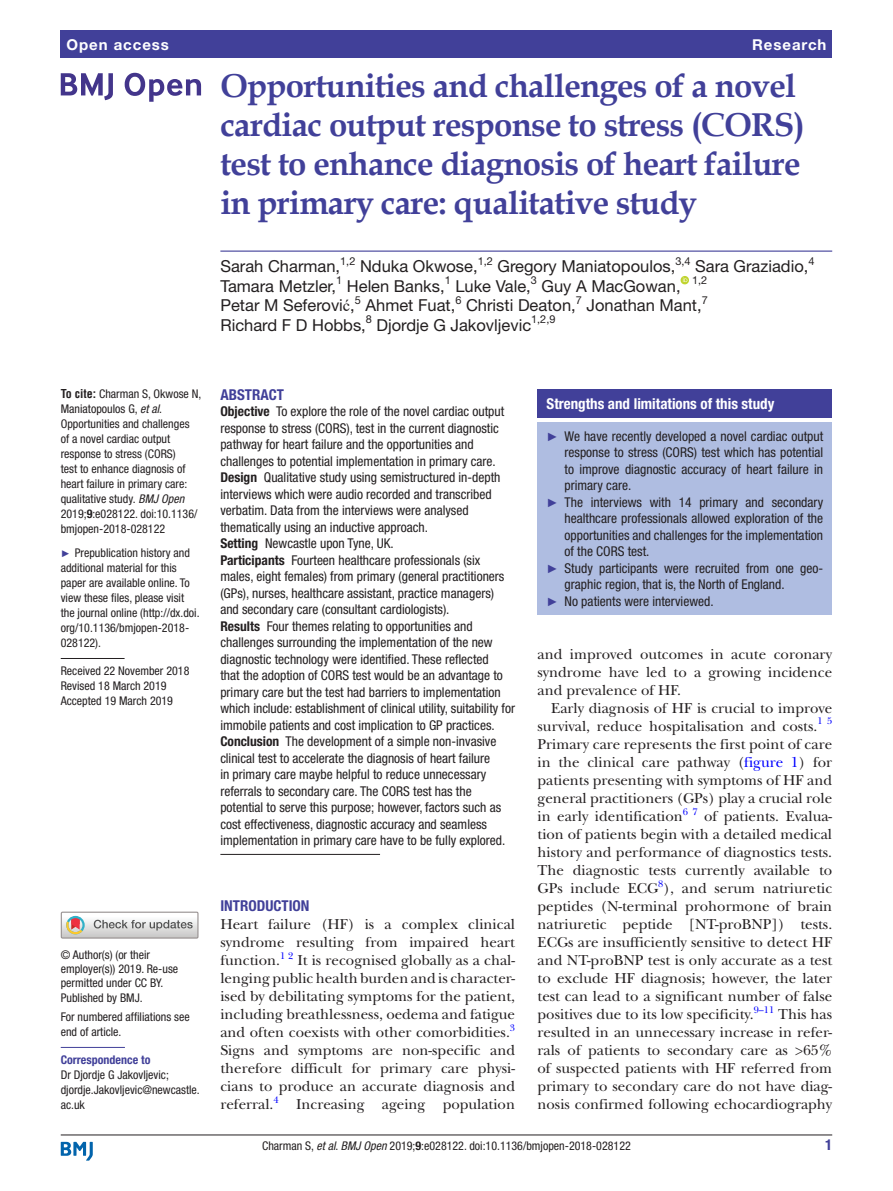
<style>
.page{position:relative;width:893px;height:1191px;background:#fff}
.page>*{position:absolute;margin:0;border:0;box-sizing:border-box;transform-origin:0 0}
.t1{font:700 33px/39px "Book Antiqua";letter-spacing:-.025em;color:#414099}
.t2{font:16.5px "Helvetica Neue LT Std";color:#231f20}
.t3{font:15px/18px "New Baskerville";color:#231f20;text-align:justify}
.t4{font:700 condensed 15px "Helvetica Neue LT Std";color:#fff}
.t5{font:700 condensed 15px "Helvetica Neue LT Std";color:#414099}
.t6{font:700 15px "Helvetica Neue LT Std";letter-spacing:.065em;color:#fff}
.t7{font:condensed 13.5px/16.5px "Helvetica Neue LT Std";color:#231f20}
.t8{font:condensed 12px/15px "Helvetica Neue LT Std";color:#231f20}
.t9{font:700 condensed 12px "Helvetica Neue LT Std";color:#414099}
.t10{font:10.95px "Helvetica Neue LT Std";color:#231f20}
.t11{font:9.9px "New Baskerville";color:#00f}
.s1{font-family:"Times New Roman"}
.s2{font-family:"Helvetica LT Std";font-weight:700}
.s3{font-style:italic}
.s4{font-weight:700}
.s5{font-family:"Arial";font-stretch:normal;font-size:9.75px;color:#414099}
.s6{font-family:"Arial";font-stretch:normal;font-size:12px;color:#414099}
.s7{color:#00f}
</style>
<div class="page">
<hr style="left:61px;top:1134px;width:771px;height:1px;background:#231f20">
<svg style="left:61px;top:1141px;width:32px;height:19px"></svg>
<div style="left:61px;top:31px;width:771px;height:27px;background:#414099"></div>
<hr style="left:220px;top:250px;width:612px;height:2px;background:#414099">
<svg style="left:681px;top:276px;width:8px;height:8px"></svg>
<hr style="left:61px;top:658px;width:64px;height:1px;background:#231f20">
<hr style="left:61px;top:1047px;width:64px;height:1px;background:#414099">
<svg style="left:61px;top:73px;width:52px;height:27px"></svg>
<svg style="left:125px;top:73px;width:76px;height:29px"></svg>
<div style="left:61px;top:911px;width:138px;height:27px;border:1px solid #969090"></div>
<svg style="left:61px;top:912px;width:137px;height:26px"></svg>
<hr style="left:220px;top:854px;width:160px;height:1px;background:#231f20">
<div style="left:538px;top:389px;width:294px;height:29px;background:#414099"></div>
<div style="left:538px;top:422px;width:294px;height:192px;background:#afbde1"></div>
<p class="t6" style="left:66px;top:35px;width:104px">Open access</p>
<p class="t6" style="left:752px;top:35px;width:76px">Research</p>
<h1 class="t1" style="left:220px;top:66px;width:586px">Opportunities and challenges of a novel cardiac output response to stress (CORS) test to enhance diagnosis of heart failure in primary care: qualitative study</h1>
<p class="t2" style="left:220px;top:257px;width:121px">Sarah Charman,</p>
<p class="t10" style="left:340px;top:254px;width:17px">1,2</p>
<p class="t2" style="left:360px;top:257px;width:119px">Nduka Okwose,</p>
<p class="t10" style="left:478px;top:254px;width:17px">1,2</p>
<p class="t2" style="left:497px;top:257px;width:179px">Gregory Maniatopoulos,</p>
<p class="t10" style="left:675px;top:254px;width:17px">3,4</p>
<p class="t2" style="left:695px;top:257px;width:115px">Sara Graziadio,</p>
<p class="t10" style="left:808px;top:254px;width:8px">4</p>
<p class="t2" style="left:220px;top:276px;width:117px">Tamara Metzler,</p>
<p class="t10" style="left:336px;top:274px;width:8px">1</p>
<p class="t2" style="left:347px;top:276px;width:99px">Helen Banks,</p>
<p class="t10" style="left:445px;top:274px;width:8px">1</p>
<p class="t2" style="left:455px;top:276px;width:77px">Luke Vale,</p>
<p class="t10" style="left:531px;top:274px;width:8px">3</p>
<p class="t2" style="left:541px;top:276px;width:141px">Guy A MacGowan,</p>
<p class="t10" style="left:692px;top:274px;width:17px">1,2</p>
<p class="t2" style="left:220px;top:296px;width:136px">Petar M Seferovi<span class="s1">ć</span>,</p>
<p class="t10" style="left:355px;top:293px;width:8px">5</p>
<p class="t2" style="left:365px;top:296px;width:91px">Ahmet Fuat,</p>
<p class="t10" style="left:455px;top:293px;width:8px">6</p>
<p class="t2" style="left:466px;top:296px;width:111px">Christi Deaton,</p>
<p class="t10" style="left:576px;top:293px;width:8px">7</p>
<p class="t2" style="left:586px;top:296px;width:117px">Jonathan Mant,</p>
<p class="t10" style="left:702px;top:293px;width:8px">7</p>
<p class="t2" style="left:220px;top:315px;width:147px">Richard F D Hobbs,</p>
<p class="t10" style="left:366px;top:313px;width:8px">8</p>
<p class="t2" style="left:377px;top:315px;width:156px">Djordje G Jakovljevic</p>
<p class="t10" style="left:531px;top:313px;width:26px">1,2,9</p>
<p class="t8" style="left:61px;top:386px;width:142px"><span class="s2">To cite:</span> Charman S, Okwose N,<br>Maniatopoulos G, <span class="s3">et al</span>.<br>Opportunities and challenges<br>of a novel cardiac output response to stress (CORS)<br>test to enhance diagnosis of heart failure in primary care: qualitative study. <span class="s3">BMJ Open<br></span>2019;<span class="s4">9</span>:e028122. doi:10.1136/ bmjopen-2018-028122</p>
<p class="t8" style="left:61px;top:545px;width:140px"><span class="s5">►</span> Prepublication history and additional material for this paper are available online. To view these files, please visit the journal online (http://dx.doi. org/10.1136/bmjopen-2018-<br>028122).</p>
<p class="t8" style="left:61px;top:663px;width:130px">Received 22 November 2018<br>Revised 18 March 2019<br>Accepted 19 March 2019</p>
<p class="t8" style="left:61px;top:947px;width:119px;line-height:14.4px">© Author(s) (or their employer(s)) 2019. Re-use permitted under CC BY.<br>Published by BMJ.</p>
<p class="t8" style="left:61px;top:1009px;width:130px">For numbered affiliations see end of article.</p>
<p class="t9" style="left:61px;top:1052px;width:91px">Correspondence to</p>
<p class="t8" style="left:61px;top:1067px;width:141px">Dr Djordje G Jakovljevic; djordje.Jakovljevic@newcastle. ac.uk</p>
<p class="t5" style="left:220px;top:385px;width:65px">Abstract</p>
<p class="t7" style="left:220px;top:403px;width:296px"><span class="s4">Objective</span> To explore the role of the novel cardiac output response to stress (CORS), test in the current diagnostic pathway for heart failure and the opportunities and challenges to potential implementation in primary care.<br><span class="s4">Design</span> Qualitative study using semistructured in-depth interviews which were audio recorded and transcribed verbatim. Data from the interviews were analysed thematically using an inductive approach.<br><span class="s4">Setting</span> Newcastle upon Tyne, UK.<br><span class="s4">Participants</span> Fourteen healthcare professionals (six males, eight females) from primary (general practitioners (GPs), nurses, healthcare assistant, practice managers) and secondary care (consultant cardiologists).<br><span class="s4">Results</span> Four themes relating to opportunities and challenges surrounding the implementation of the new diagnostic technology were identified. These reflected<br>that the adoption of CORS test would be an advantage to primary care but the test had barriers to implementation which include: establishment of clinical utility, suitability for immobile patients and cost implication to GP practices.<br><span class="s4">Conclusion</span> The development of a simple non-invasive clinical test to accelerate the diagnosis of heart failure<br>in primary care maybe helpful to reduce unnecessary referrals to secondary care. The CORS test has the potential to serve this purpose; however, factors such as cost effectiveness, diagnostic accuracy and seamless implementation in primary care have to be fully explored.</p>
<p class="t5" style="left:220px;top:897px;width:91px">Introduction</p>
<p class="t3" style="left:220px;top:915px;width:296px">Heart failure (HF) is a complex clinical syndrome resulting from impaired heart function.</p>
<p class="t11" style="left:280px;top:949px;width:15px">1 2</p>
<p class="t3" style="left:220px;top:951px;width:296px;text-indent:77px">It is recognised globally as a chal&shy;lenging public health burden and is character&shy;ised by debilitating symptoms for the patient, including breathlessness, oedema and fatigue and often coexists with other comorbidities.</p>
<p class="t11" style="left:510px;top:1021px;width:7px">3</p>
<p class="t3" style="left:220px;top:1041px;width:296px">Signs and symptoms are non-specific and therefore difficult for primary care physi&shy;cians to produce an accurate diagnosis and referral.<sup>4</sup></p>
<p class="t3" style="left:296px;top:1095px;width:220px">Increasing ageing population</p>
<p class="t4" style="left:547px;top:394px;width:229px">Strengths and limitations of this study</p>
<p class="t7" style="left:547px;top:427px;width:278px"><span class="s6">►</span> We have recently developed a novel cardiac output</p>
<p class="t7" style="left:565px;top:444px;width:260px">response to stress (CORS) test which has potential</p>
<p class="t7" style="left:565px;top:460px;width:260px">to improve diagnostic accuracy of heart failure in</p>
<p class="t7" style="left:565px;top:477px;width:68px">primary care.</p>
<p class="t7" style="left:547px;top:493px;width:278px"><span class="s6">►</span> The interviews with 14 primary and secondary</p>
<p class="t7" style="left:565px;top:510px;width:260px">healthcare professionals allowed exploration of the</p>
<p class="t7" style="left:565px;top:526px;width:260px">opportunities and challenges for the implementation</p>
<p class="t7" style="left:565px;top:543px;width:86px">of the CORS test.</p>
<p class="t7" style="left:547px;top:559px;width:278px"><span class="s6">►</span> Study participants were recruited from one geo-</p>
<p class="t7" style="left:565px;top:576px;width:222px">graphic region, that is, the North of England.</p>
<p class="t7" style="left:547px;top:592px;width:169px"><span class="s6">►</span> No patients were interviewed.</p>
<p class="t3" style="left:538px;top:645px;width:296px">and improved outcomes in acute coronary syndrome have led to a growing incidence and prevalence of HF.</p>
<p class="t3" style="left:538px;top:699px;width:296px;text-indent:14px">Early diagnosis of HF is crucial to improve survival, reduce hospitalisation and costs.<sup>1</sup> <sup>5<br></sup>Primary care represents the first point of care in the clinical care pathway (<span class="s7">figure 1</span>) for patients presenting with symptoms of HF and general practitioners (GPs) play a crucial role in early identification</p>
<p class="t11" style="left:683px;top:805px;width:16px">6 7</p>
<p class="t3" style="left:538px;top:807px;width:296px;text-indent:166px">of patients. Evalua&shy;tion of patients begin with a detailed medical history and performance of diagnostics tests.<br>The diagnostic tests currently available to GPs include ECG ), and serum natriuretic</p>
<p class="t11" style="left:658px;top:877px;width:7px">8</p>
<p class="t3" style="left:538px;top:897px;width:296px">peptides (N-terminal prohormone of brain natriuretic peptide [NT-proBNP]) tests.<br>ECGs are insufficiently sensitive to detect HF and NT-proBNP test is only accurate as a test to exclude HF diagnosis; however, the later test can lead to a significant number of false positives due to its low specificity.<sup>9–11</sup> This has resulted in an unnecessary increase in refer&shy;rals of patients to secondary care as &gt;65% of suspected patients with HF referred from primary to secondary care do not have diag&shy;nosis confirmed following echocardiography</p>
<p class="t8" style="left:262px;top:1137px;width:370px">Charman S, <span class="s3">et al</span>. <span class="s3">BMJ Open</span> 2019;<span class="s4">9</span>:e028122. doi:10.1136/bmjopen-2018-028122</p>
<p class="t5" style="left:825px;top:1135px;width:9px">1</p>
</div>
